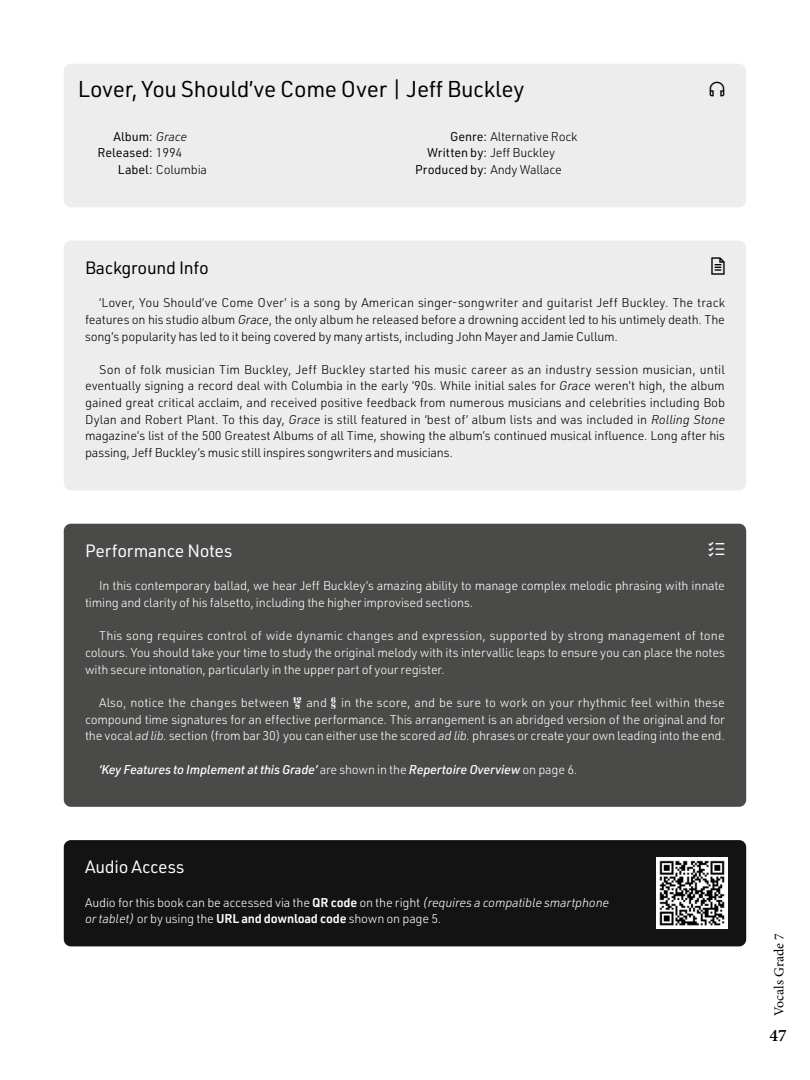
<style>
.page{position:relative;width:810px;height:1080px;background:#fff}
.page>*{position:absolute;margin:0;border:0;box-sizing:border-box;transform-origin:0 0}
.t1{font:22.5px "URWDIN";letter-spacing:-.015em;color:#000}
.t2{font:17.5px "URWDIN";letter-spacing:-.01em;color:#fff}
.t3{font:17.5px "URWDIN";letter-spacing:-.015em;color:#000}
.t4{font:600 17.5px "Minion Pro";color:#000}
.t5{font:13.75px "Minion Pro";color:#000}
.t6{font:300 12.5px/16.6px "URWDIN";letter-spacing:-.015em;color:#000;text-align:justify}
.t7{font:300 12.5px/16.6px "URWDIN";letter-spacing:-.015em;color:#fff}
.t8{font:italic 500 12.5px "URWDIN";letter-spacing:-.015em;color:#fff}
.t9{font:12.5px "URWDIN";color:#000}
.s1{font-weight:300;font-style:italic}
.s2{font-weight:300}
.s3{font-weight:400}
.s4{font-style:italic}
.s5{font-family:"DMA Time Sigs";font-weight:400;font-size:23.75px}
.s6{font-weight:300;font-style:normal}
.s7{font-weight:600}
</style>
<div class="page">
<div style="left:64px;top:524px;width:682px;height:283px;background:#4a4a49;border-radius:7px"></div>
<div style="left:64px;top:241px;width:682px;height:249px;background:#ededed;border-radius:7px"></div>
<div style="left:64px;top:64px;width:682px;height:143px;background:#ededed;border-radius:7px"></div>
<div style="left:64px;top:840px;width:682px;height:106px;background:#131313;border-radius:7px"></div>
<img style="left:657px;top:858px;width:71px;height:71px">
<h1 class="t1" style="left:78px;top:74px;width:448px">Lover, You Should’ve Come Over | Jeff Buckley</h1>
<p class="t9" style="left:113px;top:128px;width:75px">Album: <span class="s1">Grace</span></p>
<p class="t9" style="left:98px;top:145px;width:86px">Released: <span class="s2">1994</span></p>
<p class="t6" style="left:118px;top:161px;width:91px"><span class="s3">Label:</span> Columbia</p>
<p class="t6" style="left:450px;top:128px;width:129px"><span class="s3">Genre:</span> Alternative Rock</p>
<p class="t6" style="left:427px;top:144px;width:130px"><span class="s3">Written by:</span> Jeff Buckley</p>
<p class="t9" style="left:415px;top:161px;width:148px">Produced by: <span class="s2">Andy Wallace</span></p>
<h2 class="t3" style="left:85px;top:256px;width:125px">Background Info</h2>
<p class="t6" style="left:85px;top:294px;width:642px;text-indent:14px">‘Lover, You Should’ve Come Over’ is a song by American singer-songwriter and guitarist Jeff Buckley. The track features on his studio album <span class="s4">Grace</span>, the only album he released before a drowning accident led to his untimely death. The song’s popularity has led to it being covered by many artists, including John Mayer and Jamie Cullum.</p>
<p class="t6" style="left:85px;top:361px;width:642px;text-indent:14px">Son of folk musician Tim Buckley, Jeff Buckley started his music career as an industry session musician, until eventually signing a record deal with Columbia in the early ’90s. While initial sales for <span class="s4">Grace</span> weren’t high, the album gained great critical acclaim, and received positive feedback from numerous musicians and celebrities including Bob Dylan and Robert Plant. To this day, <span class="s4">Grace</span> is still featured in ‘best of’ album lists and was included in <span class="s4">Rolling Stone </span>magazine’s list of the 500 Greatest Albums of all Time, showing the album’s continued musical influence. Long after his passing, Jeff Buckley’s music still inspires songwriters and musicians.</p>
<h2 class="t2" style="left:85px;top:539px;width:149px">Performance Notes</h2>
<p class="t7" style="left:85px;top:577px;width:641px;text-indent:14px">In this contemporary ballad, we hear Jeff Buckley’s amazing ability to manage complex melodic phrasing with innate timing and clarity of his falsetto, including the higher improvised sections.</p>
<p class="t7" style="left:85px;top:627px;width:641px;text-align:justify;text-indent:14px">This song requires control of wide dynamic changes and expression, supported by strong management of tone colours. You should take your time to study the original melody with its intervallic leaps to ensure you can place the notes with secure intonation, particularly in the upper part of your register.</p>
<p class="t7" style="left:85px;top:694px;width:641px;text-align:justify;text-indent:14px">Also, notice the changes between <span class="s5">W</span> and <span class="s5">y</span> in the score, and be sure to work on your rhythmic feel within these compound time signatures for an effective performance. This arrangement is an abridged version of the original and for the vocal <span class="s4">ad lib.</span> section (from bar 30) you can either use the scored <span class="s4">ad lib.</span> phrases or create your own leading into the end.</p>
<p class="t8" style="left:99px;top:761px;width:480px">‘Key Features to Implement at this Grade’ <span class="s6">are shown in the</span> Repertoire Overview <span class="s6">on page 6.</span></p>
<h2 class="t2" style="left:85px;top:856px;width:101px">Audio Access</h2>
<p class="t7" style="left:85px;top:894px;width:526px">Audio for this book can be accessed via the <span class="s7">QR code</span> on the right <span class="s4">(requires a compatible smartphone or tablet)</span> or by using the <span class="s7">URL and download code</span> shown on page 5.</p>
<p class="t5" style="left:770px;top:1016px;width:84px;rotate:-90deg">Vocals Grade 7</p>
<h2 class="t4" style="left:769px;top:1023px;width:19px">47</h2>
</div>
